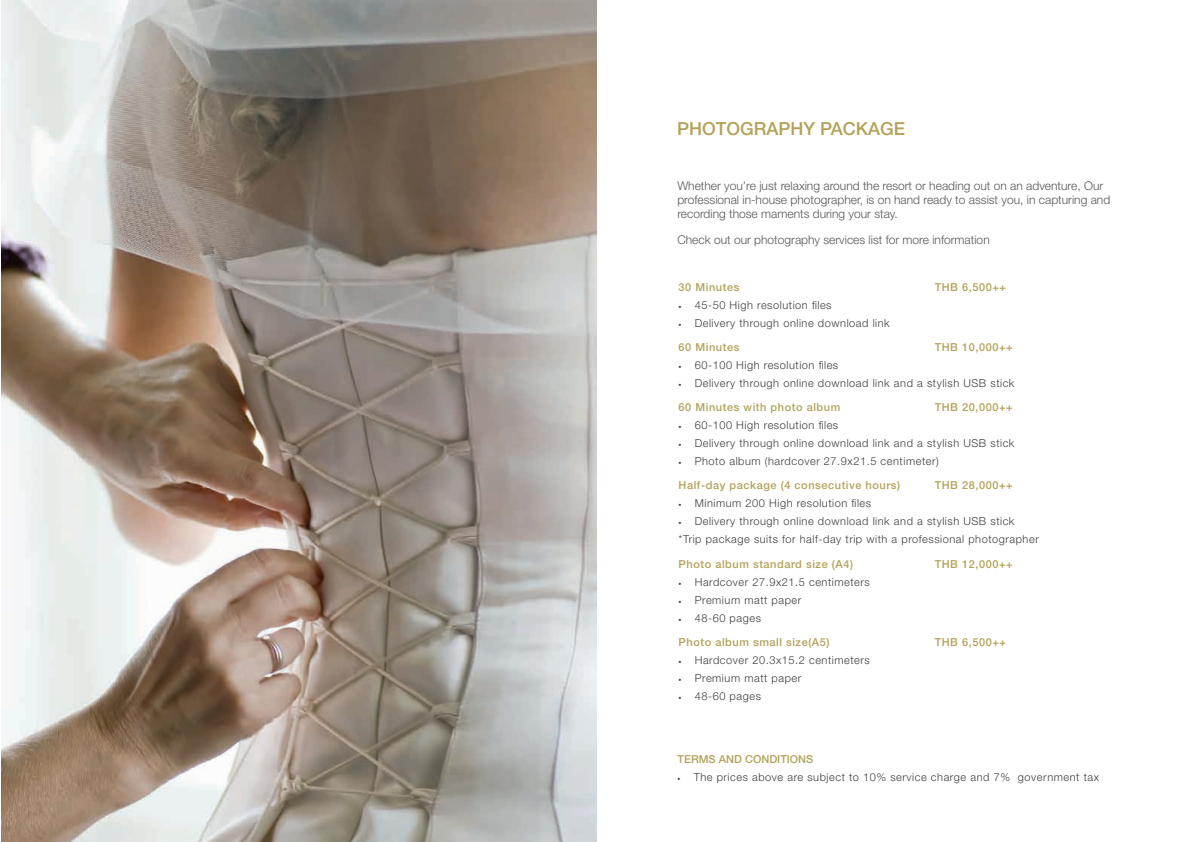
<style>
.page{position:relative;width:1191px;height:842px;background:#fff}
.page>*{position:absolute;margin:0;border:0;box-sizing:border-box;transform-origin:0 0}
.t1{font:500 18px "Helvetica Neue LT Pro";color:#b3a258}
.t2{font:300 12px/14.4px "Helvetica Neue LT Pro";color:#57585a}
.t3{font:300 11px/18px "Helvetica Neue LT Pro";letter-spacing:.05em;color:#3e3e3f}
.t4{font:500 11px/24.2px "Helvetica Neue LT Pro";letter-spacing:.05em;color:#b3a258}
.t5{font:500 11px "Helvetica Neue LT Pro";color:#b3a258}
.s1{font-size:6px}
.s2{font-weight:300;font-size:6px;color:#3e3e3f}
.s3{font-weight:300;color:#3e3e3f}
</style>
<div class="page">
<img style="left:1px;top:0;width:596px;height:842px">
<h1 class="t1" style="left:677px;top:118px;width:230px">PHOTOGRAPHY PACKAGE</h1>
<p class="t2" style="left:677px;top:178px;width:434px">Whether you’re just relaxing around the resort or heading out on an adventure, Our professional in-house photographer, is on hand ready to assist you, in capturing and recording those maments during your stay.</p>
<p class="t2" style="left:677px;top:232px;width:314px">Check out our photography services list for more information</p>
<p class="t4" style="left:678px;top:275px;width:62px">30 Minutes</p>
<p class="t4" style="left:934px;top:275px;width:73px">THB 6,500++</p>
<p class="t3" style="left:678px;top:296px;width:154px"><span class="s1">•</span> 45-50 High resolution files</p>
<p class="t3" style="left:678px;top:314px;width:213px"><span class="s1">•</span> Delivery through online download link</p>
<p class="t4" style="left:678px;top:335px;width:62px">60 Minutes</p>
<p class="t4" style="left:934px;top:335px;width:80px">THB 10,000++</p>
<p class="t3" style="left:678px;top:356px;width:161px"><span class="s1">•</span> 60-100 High resolution files</p>
<p class="t3" style="left:678px;top:374px;width:337px"><span class="s1">•</span> Delivery through online download link and a stylish USB stick</p>
<p class="t4" style="left:678px;top:395px;width:163px">60 Minutes with photo album</p>
<p class="t4" style="left:934px;top:395px;width:80px">THB 20,000++</p>
<p class="t3" style="left:678px;top:416px;width:161px"><span class="s1">•</span> 60-100 High resolution files</p>
<p class="t3" style="left:678px;top:434px;width:337px"><span class="s1">•</span> Delivery through online download link and a stylish USB stick</p>
<p class="t3" style="left:678px;top:452px;width:262px"><span class="s1">•</span> Photo album (hardcover 27.9x21.5 centimeter)</p>
<p class="t4" style="left:678px;top:473px;width:223px">Half-day package (4 consecutive hours)</p>
<p class="t4" style="left:934px;top:473px;width:80px">THB 28,000++</p>
<p class="t3" style="left:678px;top:494px;width:194px"><span class="s1">•</span> Minimum 200 High resolution files</p>
<p class="t3" style="left:678px;top:512px;width:362px"><span class="s1">•</span> Delivery through online download link and a stylish USB stick *Trip package suits for half-day trip with a professional photographer</p>
<p class="t4" style="left:678px;top:551px;width:176px">Photo album standard size (A4)</p>
<p class="t4" style="left:934px;top:551px;width:80px">THB 12,000++</p>
<p class="t3" style="left:678px;top:572px;width:193px"><span class="s1">•</span> Hardcover 27.9x21.5 centimeters</p>
<p class="t3" style="left:678px;top:590px;width:124px"><span class="s1">•</span> Premium matt paper</p>
<p class="t4" style="left:678px;top:605px;width:152px"><span class="s2">•</span> <span class="s3">48-60 pages<br></span>Photo album small size(A5)</p>
<p class="t4" style="left:934px;top:630px;width:73px">THB 6,500++</p>
<p class="t3" style="left:678px;top:651px;width:193px"><span class="s1">•</span> Hardcover 20.3x15.2 centimeters</p>
<p class="t3" style="left:678px;top:669px;width:124px"><span class="s1">•</span> Premium matt paper</p>
<p class="t3" style="left:678px;top:687px;width:84px"><span class="s1">•</span> 48-60 pages</p>
<p class="t5" style="left:677px;top:752px;width:137px">TERMS AND CONDITIONS</p>
<p class="t3" style="left:677px;top:768px;width:423px"><span class="s1">•</span> The prices above are subject to 10% service charge and 7% government tax</p>
</div>
